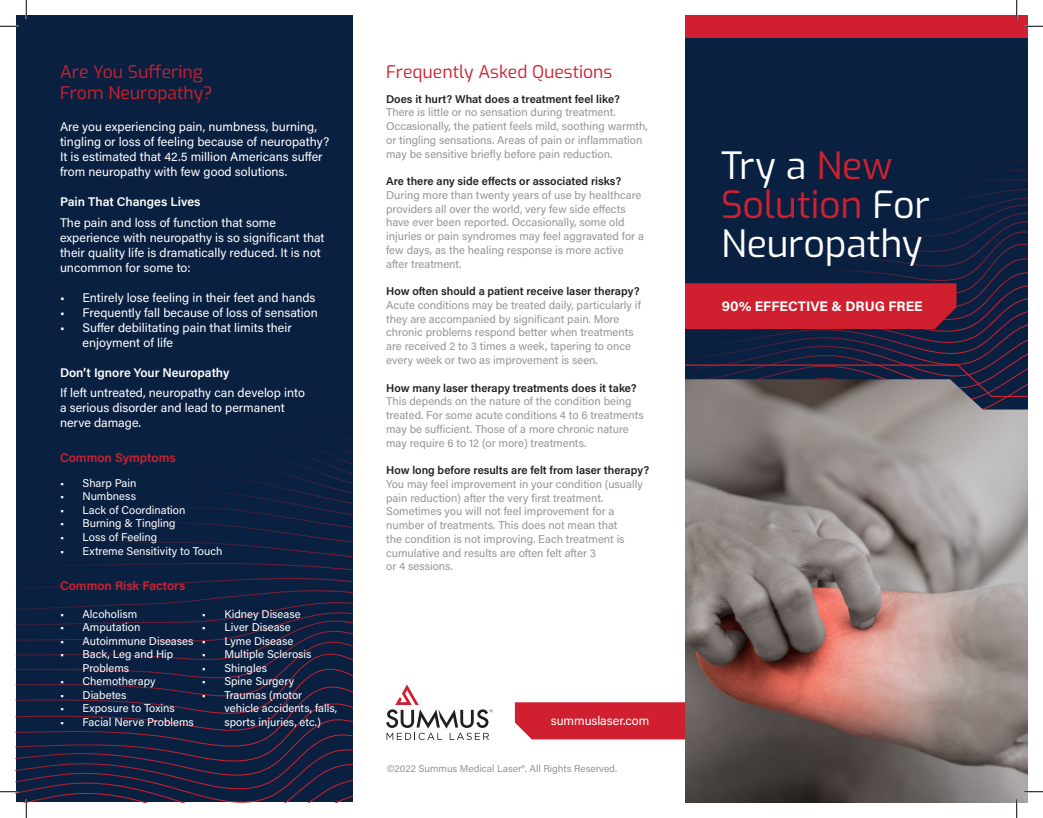
<style>
.page{position:relative;width:1043px;height:818px;background:#fff}
.page>*{position:absolute;margin:0;border:0;box-sizing:border-box;transform-origin:0 0}
.t1{font:100 37.5px/38.8px "Exo";letter-spacing:-.005em;color:#fff}
.t2{font:100 17.5px/21px "Exo";color:#d0202f}
.t3{font:700 13.75px "Acumin Pro";color:#fff}
.t4{font:12.5px/15px "Acumin Pro";color:#fff}
.t5{font:600 12.5px "Acumin Pro";color:#fff}
.t6{font:600 12.5px "Acumin Pro";color:#d0202f}
.t7{font:11.25px/13.8px "Acumin Pro";color:#939598}
.t8{font:11.25px/13.5px "Acumin Pro";color:#fff}
.t9{font:600 11.25px "Acumin Pro";color:#231f20}
.t10{font:10px "Acumin Pro";color:#939598}
.s1{font-weight:600;color:#231f20}
.s2{color:#d0202f}
</style>
<div class="page">
<div style="left:16px;top:16px;width:336px;height:786px;background:#0a2041"></div>
<svg style="left:15px;top:421px;width:337px;height:381px"></svg>
<div style="left:685px;top:37px;width:343px;height:327px;background:#0a2041"></div>
<img style="left:685px;top:397px;width:343px;height:405px">
<div style="left:685px;top:15px;width:343px;height:22px;background:#d0202f"></div>
<svg style="left:685px;top:364px;width:343px;height:33px;background:#474151"></svg>
<div style="left:685px;top:283px;width:271px;height:46px;background:#d0202f"></div>
<svg style="left:386px;top:684px;width:106px;height:56px"></svg>
<div style="left:515px;top:702px;width:170px;height:37px;background:#d0202f"></div>
<svg style="left:0;top:25px;width:19px;height:2px"></svg>
<svg style="left:1024px;top:25px;width:18px;height:2px"></svg>
<svg style="left:0;top:790px;width:19px;height:2px"></svg>
<svg style="left:1024px;top:790px;width:18px;height:2px"></svg>
<svg style="left:25px;top:0;width:2px;height:19px"></svg>
<svg style="left:25px;top:799px;width:2px;height:19px"></svg>
<svg style="left:1016px;top:0;width:1px;height:19px"></svg>
<svg style="left:1015px;top:799px;width:2px;height:19px"></svg>
<p class="t2" style="left:60px;top:60px;width:154px">Are You Suffering<br>From Neuropathy?</p>
<p class="t4" style="left:60px;top:118px;width:258px">Are you experiencing pain, numbness, burning,</p>
<p class="t4" style="left:60px;top:133px;width:271px">tingling or loss of feeling because of neuropathy?<br>It is estimated that 42.5 million Americans suffer from neuropathy with few good solutions.</p>
<p class="t5" style="left:60px;top:193px;width:142px">Pain That Changes Lives</p>
<p class="t4" style="left:60px;top:214px;width:266px">The pain and loss of function that some experience with neuropathy is so significant that their quality life is dramatically reduced. It is not uncommon for some to:</p>
<p class="t4" style="left:60px;top:289px;width:257px">• Entirely lose feeling in their feet and hands</p>
<p class="t4" style="left:60px;top:304px;width:259px">• Frequently fall because of loss of sensation</p>
<p class="t4" style="left:82px;top:319px;width:211px;text-indent:-22px">• Suffer debilitating pain that limits their enjoyment of life</p>
<p class="t5" style="left:60px;top:363px;width:171px">Don’t Ignore Your Neuropathy</p>
<p class="t4" style="left:60px;top:385px;width:246px">If left untreated, neuropathy can develop into a serious disorder and lead to permanent nerve damage.</p>
<p class="t6" style="left:60px;top:449px;width:117px">Common Symptoms</p>
<p class="t8" style="left:60px;top:476px;width:78px">• Sharp Pain</p>
<p class="t8" style="left:60px;top:489px;width:77px">• Numbness</p>
<p class="t8" style="left:60px;top:503px;width:127px">• Lack of Coordination</p>
<p class="t8" style="left:60px;top:516px;width:117px">• Burning &amp; Tingling</p>
<p class="t8" style="left:60px;top:530px;width:99px">• Loss of Feeling</p>
<p class="t8" style="left:60px;top:543px;width:164px">• Extreme Sensitivity to Touch</p>
<p class="t6" style="left:60px;top:577px;width:127px">Common Risk Factors</p>
<p class="t8" style="left:60px;top:606px;width:79px">• Alcoholism</p>
<p class="t8" style="left:60px;top:620px;width:82px">• Amputation</p>
<p class="t8" style="left:60px;top:633px;width:135px">• Autoimmune Diseases</p>
<p class="t8" style="left:82px;top:647px;width:92px;text-indent:-22px">• Back, Leg and Hip<br>Problems</p>
<p class="t8" style="left:60px;top:674px;width:97px">• Chemotherapy</p>
<p class="t8" style="left:60px;top:687px;width:68px">• Diabetes</p>
<p class="t8" style="left:60px;top:701px;width:116px">• Exposure to Toxins</p>
<p class="t8" style="left:60px;top:714px;width:135px">• Facial Nerve Problems</p>
<p class="t8" style="left:202px;top:606px;width:100px">• Kidney Disease</p>
<p class="t8" style="left:202px;top:620px;width:90px">• Liver Disease</p>
<p class="t8" style="left:202px;top:633px;width:93px">• Lyme Disease</p>
<p class="t8" style="left:202px;top:647px;width:111px">• Multiple Sclerosis</p>
<p class="t8" style="left:202px;top:660px;width:67px">• Shingles</p>
<p class="t8" style="left:202px;top:674px;width:94px">• Spine Surgery</p>
<p class="t8" style="left:224px;top:687px;width:114px;text-indent:-22px">• Traumas (motor vehicle accidents, falls, sports injuries, etc.)</p>
<p class="t2" style="left:386px;top:60px;width:228px">Frequently Asked Questions</p>
<p class="t7" style="left:386px;top:91px;width:263px"><span class="s1">Does it hurt? What does a treatment feel like?<br></span>There is little or no sensation during treatment.<br>Occasionally, the patient feels mild, soothing warmth, or tingling sensations. Areas of pain or inflammation may be sensitive briefly before pain reduction.</p>
<p class="t9" style="left:386px;top:173px;width:237px">Are there any side effects or associated risks?</p>
<p class="t7" style="left:386px;top:188px;width:259px">During more than twenty years of use by healthcare providers all over the world, very few side effects have ever been reported. Occasionally, some old injuries or pain syndromes may feel aggravated for a few days, as the healing response is more active after treatment.</p>
<p class="t7" style="left:386px;top:284px;width:256px"><span class="s1">How often should a patient receive laser therapy?<br></span>Acute conditions may be treated daily, particularly if they are accompanied by significant pain. More chronic problems respond better when treatments are received 2 to 3 times a week, tapering to once every week or two as improvement is seen.</p>
<p class="t9" style="left:386px;top:379px;width:252px">How many laser therapy treatments does it take?</p>
<p class="t7" style="left:386px;top:394px;width:259px">This depends on the nature of the condition being treated. For some acute conditions 4 to 6 treatments may be sufficient. Those of a more chronic nature may require 6 to 12 (or more) treatments.</p>
<p class="t9" style="left:386px;top:462px;width:265px">How long before results are felt from laser therapy?</p>
<p class="t7" style="left:386px;top:476px;width:258px">You may feel improvement in your condition (usually pain reduction) after the very first treatment.<br>Sometimes you will not feel improvement for a number of treatments. This does not mean that<br>the condition is not improving. Each treatment is cumulative and results are often felt after 3<br>or 4 sessions.</p>
<p class="t4" style="left:551px;top:712px;width:100px">summuslaser.com</p>
<p class="t10" style="left:387px;top:761px;width:232px">©2022 Summus Medical Laser®. All Rights Reserved.</p>
<p class="t1" style="left:721px;top:145px;width:210px">Try a <span class="s2">New<br>Solution</span> For<br>Neuropathy</p>
<p class="t3" style="left:722px;top:297px;width:202px">90% EFFECTIVE &amp; DRUG FREE</p>
</div>
